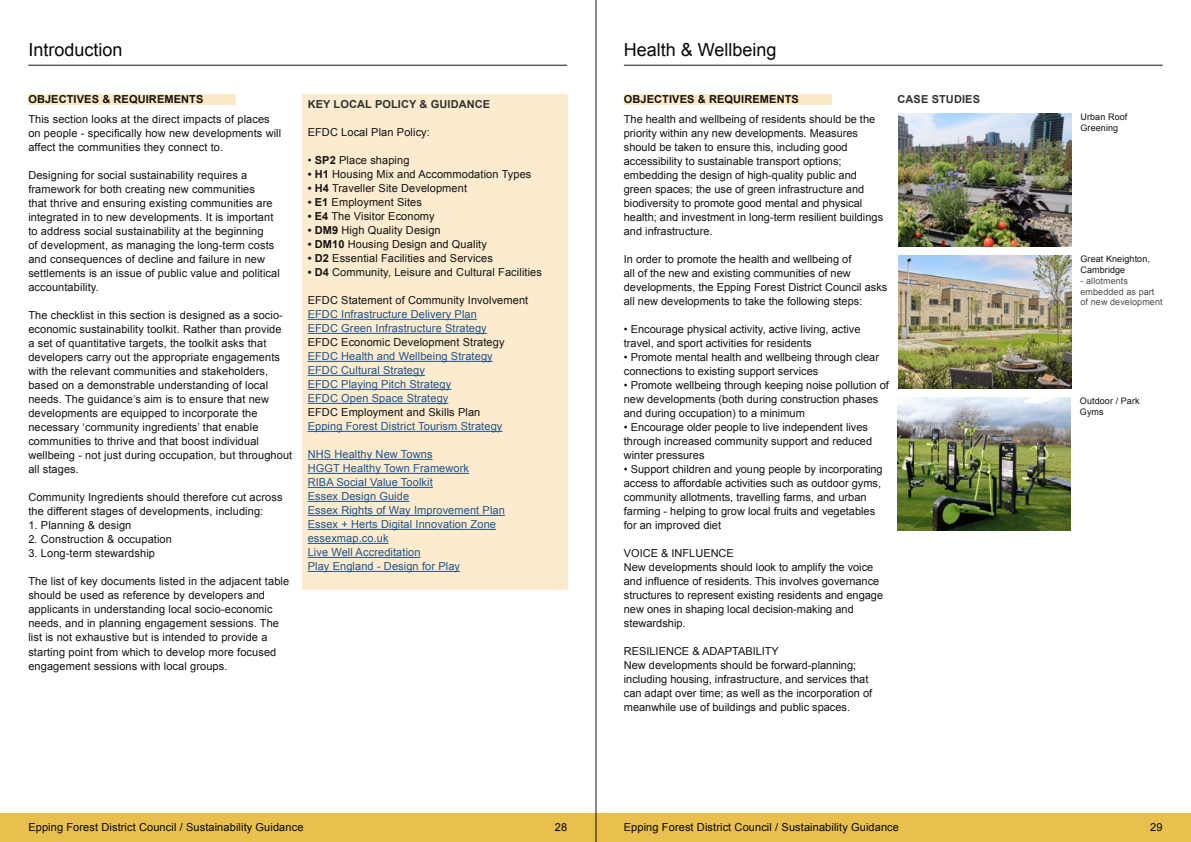
<style>
.page{position:relative;width:1191px;height:842px;background:#fff}
.page>*{position:absolute;margin:0;border:0;box-sizing:border-box;transform-origin:0 0}
.t1{font:18px "Arial";color:#050708}
.t2{font:11px/14px "Arial";letter-spacing:.01em;color:#121212}
.t3{font:11px/14px "Arial";letter-spacing:.01em;color:#1f548a}
.t4{font:11px "Arial";letter-spacing:.01em;color:#050708}
.t5{font:700 11px "Arial";letter-spacing:.01em;color:#121212}
.t6{font:700 11px "Arial";letter-spacing:.01em;color:#303231}
.t7{font:9px/10.8px "Arial";letter-spacing:.01em;color:#121212}
.t8{font:9px/10.8px "Arial";letter-spacing:.01em;color:#4a4c4b}
.s1{font-weight:700}
</style>
<div class="page">
<div style="left:0;top:813px;width:595px;height:29px;background:#e9c04d"></div>
<div style="left:595px;top:813px;width:596px;height:29px;background:#e9c04d"></div>
<img style="left:898px;top:114px;width:173px;height:133px">
<img style="left:898px;top:256px;width:173px;height:133px">
<img style="left:897px;top:398px;width:173px;height:133px">
<hr style="left:28px;top:65px;width:539px;height:1px;background:#121212">
<hr style="left:624px;top:65px;width:538px;height:1px;background:#121212">
<div style="left:28px;top:94px;width:208px;height:11px;background:#fce9c5"></div>
<div style="left:624px;top:94px;width:208px;height:11px;background:#fce9c5"></div>
<hr style="left:596px;top:0;width:1px;height:842px;background:#121212">
<div style="left:302px;top:94px;width:265px;height:496px;background:#fcebcf"></div>
<hr style="left:308px;top:319px;width:169px;height:1px;background:#1f548a">
<hr style="left:308px;top:333px;width:179px;height:1px;background:#1f548a">
<hr style="left:308px;top:361px;width:185px;height:1px;background:#1f548a">
<hr style="left:308px;top:375px;width:117px;height:1px;background:#1f548a">
<hr style="left:308px;top:389px;width:143px;height:1px;background:#1f548a">
<hr style="left:308px;top:403px;width:140px;height:1px;background:#1f548a">
<hr style="left:308px;top:431px;width:194px;height:1px;background:#1f548a">
<hr style="left:308px;top:459px;width:124px;height:1px;background:#1f548a">
<hr style="left:308px;top:473px;width:161px;height:1px;background:#1f548a">
<hr style="left:308px;top:487px;width:125px;height:1px;background:#1f548a">
<hr style="left:308px;top:501px;width:101px;height:1px;background:#1f548a">
<hr style="left:308px;top:515px;width:197px;height:1px;background:#1f548a">
<hr style="left:308px;top:529px;width:188px;height:1px;background:#1f548a">
<hr style="left:308px;top:543px;width:80px;height:1px;background:#1f548a">
<hr style="left:308px;top:557px;width:112px;height:1px;background:#1f548a">
<hr style="left:308px;top:571px;width:152px;height:1px;background:#1f548a">
<h1 class="t1" style="left:28px;top:38px;width:96px">Introduction</h1>
<h1 class="t1" style="left:624px;top:38px;width:154px">Health &amp; Wellbeing</h1>
<p class="t5" style="left:28px;top:91px;width:176px">OBJECTIVES &amp; REQUIREMENTS</p>
<p class="t5" style="left:624px;top:91px;width:176px">OBJECTIVES &amp; REQUIREMENTS</p>
<p class="t6" style="left:308px;top:97px;width:184px">KEY LOCAL POLICY &amp; GUIDANCE</p>
<p class="t2" style="left:308px;top:125px;width:124px">EFDC Local Plan Policy:</p>
<p class="t2" style="left:308px;top:153px;width:103px">• <span class="s1">SP2</span> Place shaping</p>
<p class="t2" style="left:308px;top:167px;width:225px"><span class="s1">• H1</span> Housing Mix and Accommodation Types</p>
<p class="t2" style="left:308px;top:181px;width:161px"><span class="s1">• H4</span> Traveller Site Development</p>
<p class="t2" style="left:308px;top:195px;width:116px"><span class="s1">• E1</span> Employment Sites</p>
<p class="t2" style="left:308px;top:209px;width:129px"><span class="s1">• E4</span> The Visitor Economy</p>
<p class="t2" style="left:308px;top:223px;width:135px"><span class="s1">• DM9</span> High Quality Design</p>
<p class="t2" style="left:308px;top:237px;width:181px"><span class="s1">• DM10</span> Housing Design and Quality</p>
<p class="t2" style="left:308px;top:251px;width:187px"><span class="s1">• D2</span> Essential Facilities and Services</p>
<p class="t2" style="left:308px;top:265px;width:236px"><span class="s1">• D4</span> Community, Leisure and Cultural Facilities</p>
<p class="t2" style="left:308px;top:293px;width:222px">EFDC Statement of Community Involvement</p>
<p class="t3" style="left:308px;top:307px;width:181px">EFDC Infrastructure Delivery Plan<br>EFDC Green Infrastructure Strategy</p>
<p class="t2" style="left:308px;top:335px;width:198px">EFDC Economic Development Strategy</p>
<p class="t3" style="left:308px;top:349px;width:186px">EFDC Health and Wellbeing Strategy<br>EFDC Cultural Strategy<br>EFDC Playing Pitch Strategy<br>EFDC Open Space Strategy</p>
<p class="t2" style="left:308px;top:405px;width:174px">EFDC Employment and Skills Plan</p>
<p class="t3" style="left:308px;top:419px;width:196px">Epping Forest District Tourism Strategy</p>
<p class="t3" style="left:308px;top:447px;width:199px">NHS Healthy New Towns<br>HGGT Healthy Town Framework<br>RIBA Social Value Toolkit<br>Essex Design Guide<br>Essex Rights of Way Improvement Plan<br>Essex + Herts Digital Innovation Zone essexmap.co.uk<br>Live Well Accreditation<br>Play England - Design for Play</p>
<p class="t2" style="left:624px;top:113px;width:261px">The health and wellbeing of residents should be the priority within any new developments. Measures should be taken to ensure this, including good accessibility to sustainable transport options; embedding the design of high-quality public and green spaces; the use of green infrastructure and biodiversity to promote good mental and physical health; and investment in long-term resilient buildings and infrastructure.</p>
<p class="t2" style="left:624px;top:253px;width:265px">In order to promote the health and wellbeing of<br>all of the new and existing communities of new developments, the Epping Forest District Council asks all new developments to take the following steps:</p>
<p class="t2" style="left:624px;top:323px;width:238px">• Encourage physical activity, active living, active travel, and sport activities for residents</p>
<p class="t2" style="left:624px;top:351px;width:257px">• Promote mental health and wellbeing through clear connections to existing support services</p>
<p class="t2" style="left:624px;top:379px;width:266px">• Promote wellbeing through keeping noise pollution of new developments (both during construction phases and during occupation) to a minimum</p>
<p class="t2" style="left:624px;top:421px;width:250px">• Encourage older people to live independent lives through increased community support and reduced winter pressures</p>
<p class="t2" style="left:624px;top:463px;width:260px">• Support children and young people by incorporating access to affordable activities such as outdoor gyms, community allotments, travelling farms, and urban farming - helping to grow local fruits and vegetables for an improved diet</p>
<p class="t2" style="left:624px;top:547px;width:261px">VOICE &amp; INFLUENCE<br>New developments should look to amplify the voice and influence of residents. This involves governance structures to represent existing residents and engage new ones in shaping local decision-making and stewardship.</p>
<p class="t2" style="left:624px;top:645px;width:250px">RESILIENCE &amp; ADAPTABILITY<br>New developments should be forward-planning; including housing, infrastructure, and services that can adapt over time; as well as the incorporation of meanwhile use of buildings and public spaces.</p>
<p class="t2" style="left:28px;top:113px;width:254px">This section looks at the direct impacts of places on people - specifically how new developments will affect the communities they connect to.</p>
<p class="t2" style="left:28px;top:169px;width:253px">Designing for social sustainability requires a framework for both creating new communities<br>that thrive and ensuring existing communities are integrated in to new developments. It is important to address social sustainability at the beginning<br>of development, as managing the long-term costs and consequences of decline and failure in new settlements is an issue of public value and political accountability.</p>
<p class="t2" style="left:28px;top:309px;width:265px">The checklist in this section is designed as a socio&shy;economic sustainability toolkit. Rather than provide<br>a set of quantitative targets, the toolkit asks that developers carry out the appropriate engagements with the relevant communities and stakeholders, based on a demonstrable understanding of local needs. The guidance’s aim is to ensure that new developments are equipped to incorporate the necessary ‘community ingredients’ that enable communities to thrive and that boost individual wellbeing - not just during occupation, but throughout all stages.</p>
<p class="t2" style="left:28px;top:491px;width:256px">Community Ingredients should therefore cut across the different stages of developments, including:</p>
<p class="t2" style="left:28px;top:519px;width:104px">1. Planning &amp; design</p>
<p class="t2" style="left:28px;top:533px;width:145px">2. Construction &amp; occupation</p>
<p class="t2" style="left:28px;top:547px;width:128px">3. Long-term stewardship</p>
<p class="t2" style="left:28px;top:575px;width:262px">The list of key documents listed in the adjacent table should be used as reference by developers and applicants in understanding local socio-economic needs, and in planning engagement sessions. The list is not exhaustive but is intended to provide a starting point from which to develop more focused engagement sessions with local groups.</p>
<p class="t6" style="left:897px;top:91px;width:84px">CASE STUDIES</p>
<p class="t7" style="left:1080px;top:112px;width:48px">Urban Roof<br>Greening</p>
<p class="t7" style="left:1080px;top:254px;width:71px">Great Kneighton,<br>Cambridge</p>
<p class="t8" style="left:1080px;top:275px;width:84px">- allotments embedded as part of new development</p>
<p class="t7" style="left:1080px;top:395px;width:61px">Outdoor / Park<br>Gyms</p>
<p class="t4" style="left:28px;top:820px;width:277px">Epping Forest District Council / Sustainability Guidance</p>
<p class="t4" style="left:555px;top:820px;width:14px">28</p>
<p class="t4" style="left:624px;top:820px;width:277px">Epping Forest District Council / Sustainability Guidance</p>
<p class="t4" style="left:1150px;top:820px;width:14px">29</p>
</div>
